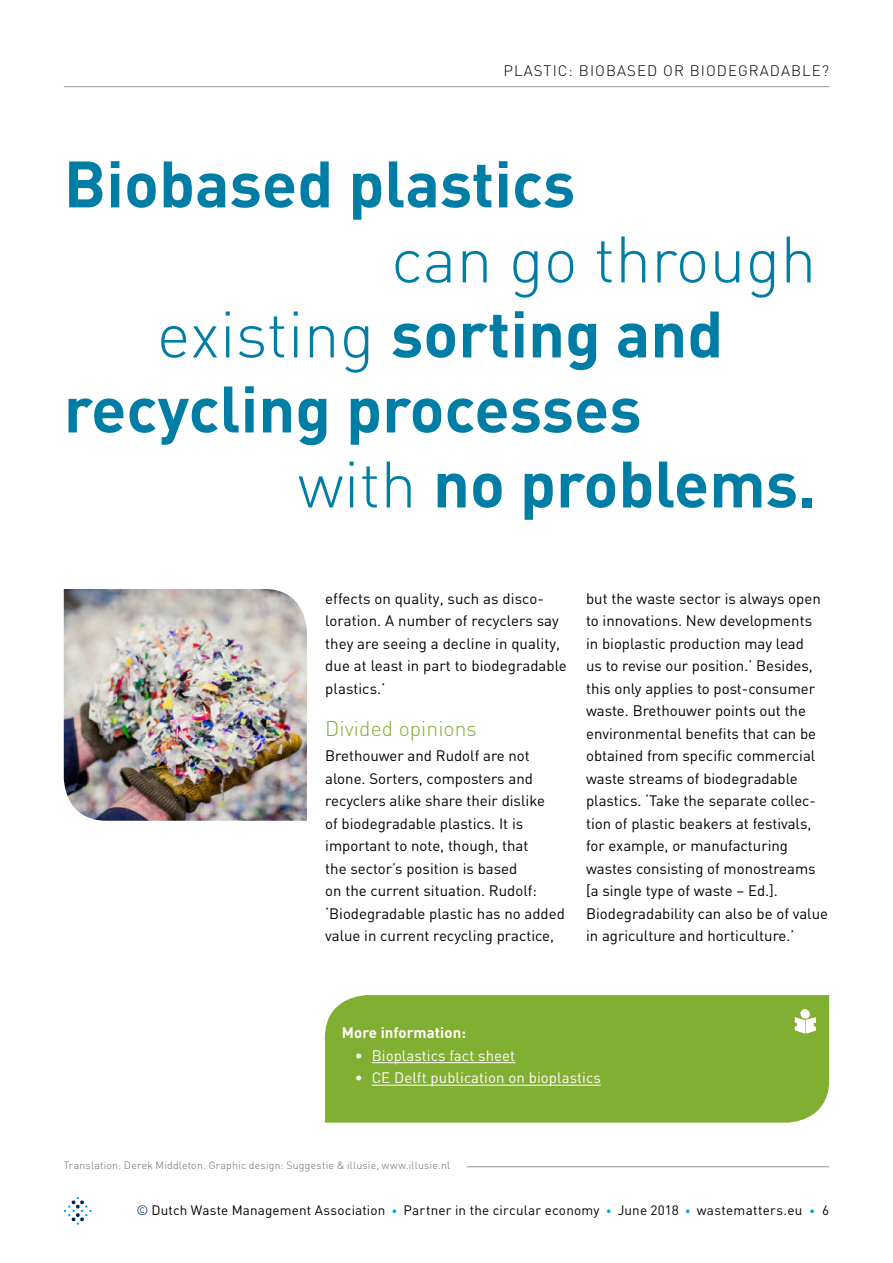
<style>
.page{position:relative;width:893px;height:1263px;background:#fff}
.page>*{position:absolute;margin:0;border:0;box-sizing:border-box;transform-origin:0 0}
.t1{font:700 64.5px "DIN";color:#007da5}
.t2{font:300 64.5px "DIN";color:#007da5}
.t3{font:300 21px "DIN";letter-spacing:.005em;color:#81af31}
.t4{font:15px/22.5px "DIN";color:#000}
.t5{font:15px "DIN";letter-spacing:.005em;color:#fff}
.t6{font:300 15px "DIN";letter-spacing:.07em;color:#000}
.t7{font:700 15px "DIN";letter-spacing:.005em;color:#fff}
.t8{font:13.5px "DIN";letter-spacing:.015em;color:#000}
.t9{font:300 10.5px "DIN";letter-spacing:.02em;color:#68676c}
.s1{font-weight:300}
.s2{font-weight:300;color:#025}
.s3{font-weight:300;font-size:11.25px;color:#00a6eb}
</style>
<div class="page">
<svg style="left:64px;top:1197px;width:28px;height:28px"></svg>
<hr style="left:64px;top:86px;width:765px;height:1px;background:#98989c">
<hr style="left:467px;top:1166px;width:362px;height:1px;background:#98989c">
<div style="left:325px;top:995px;width:504px;height:128px;background:#81af31"></div>
<div style="left:801px;top:1010px;width:9px;height:9px;background:#fff;border-radius:50%"></div>
<svg style="left:795px;top:1017px;width:21px;height:17px"></svg>
<div style="left:800px;top:1009px;width:9px;height:9px;background:#fff;border-radius:50%"></div>
<hr style="left:372px;top:1062px;width:143px;height:1px;background:#fff">
<hr style="left:372px;top:1085px;width:229px;height:1px;background:#fff">
<img style="left:64px;top:589px;width:243px;height:232px">
<p class="t6" style="left:503px;top:61px;width:327px">PLASTIC: BIOBASED OR BIODEGRADABLE?</p>
<h1 class="t1" style="left:64px;top:142px;width:513px">Biobased plastics</h1>
<h1 class="t2" style="left:391px;top:219px;width:427px">can go through</h1>
<h1 class="t1" style="left:157px;top:292px;width:568px"><span class="s1">existing</span> sorting and</h1>
<h1 class="t1" style="left:64px;top:367px;width:579px">recycling processes</h1>
<h1 class="t1" style="left:298px;top:442px;width:520px"><span class="s1">with</span> no problems.</h1>
<p class="t4" style="left:325px;top:587px;width:243px">effects on quality, such as disco&shy;loration. A number of recyclers say they are seeing a decline in quality, due at least in part to biodegradable plastics.’</p>
<h2 class="t3" style="left:325px;top:715px;width:153px">Divided opinions</h2>
<p class="t4" style="left:325px;top:744px;width:241px">Brethouwer and Rudolf are not alone. Sorters, composters and recyclers alike share their dislike<br>of biodegradable plastics. It is important to note, though, that<br>the sector’s position is based<br>on the current situation. Rudolf: ‘Biodegradable plastic has no added value in current recycling practice,</p>
<p class="t4" style="left:586px;top:587px;width:244px">but the waste sector is always open to innovations. New developments<br>in bioplastic production may lead<br>us to revise our position.’ Besides, this only applies to post-consumer waste. Brethouwer points out the environmental benefits that can be obtained from specific commercial waste streams of biodegradable plastics. ‘Take the separate collec&shy;tion of plastic beakers at festivals, for example, or manufacturing wastes consisting of monostreams [a single type of waste – Ed.].<br>Biodegradability can also be of value in agriculture and horticulture.’</p>
<p class="t7" style="left:342px;top:1023px;width:126px">More information:</p>
<p class="t5" style="left:355px;top:1046px;width:162px">• Bioplastics fact sheet</p>
<p class="t5" style="left:355px;top:1068px;width:248px">• CE Delft publication on bioplastics</p>
<p class="t9" style="left:64px;top:1159px;width:388px">Translation: Derek Middleton. Graphic design: Suggestie &amp; illusie, www.illusie.nl</p>
<p class="t8" style="left:137px;top:1202px;width:694px"><span class="s2">©</span> Dutch Waste Management Association <span class="s3">•</span> Partner in the circular economy <span class="s3">•</span> June 2018 <span class="s3">•</span> wastematters.eu <span class="s3">•</span> 6</p>
</div>
